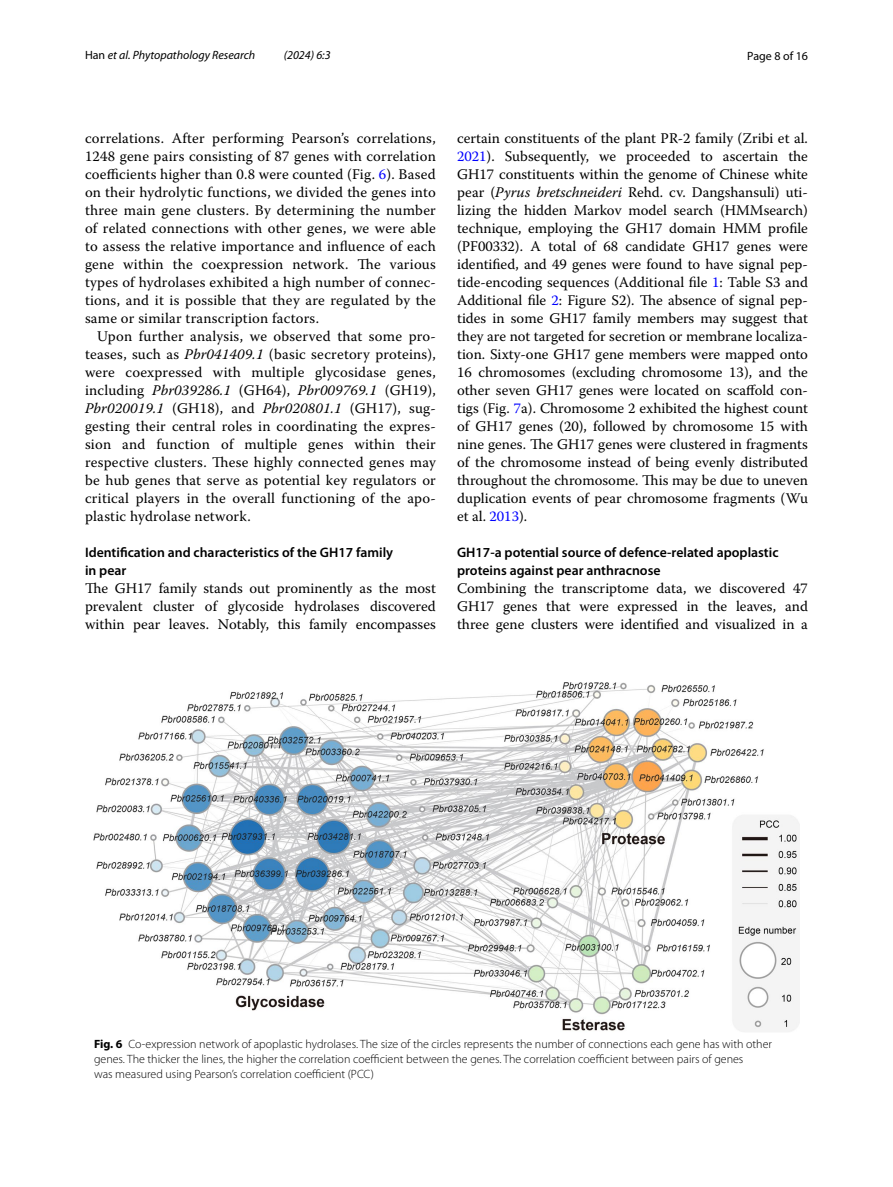
<style>
.page{position:relative;width:893px;height:1187px;background:#fff}
.page>*{position:absolute;margin:0;border:0;box-sizing:border-box;transform-origin:0 0}
.t1{font:14.7px/18px "Warnock Pro";letter-spacing:.005em;color:#000;text-align:justify}
.t2{font:600 13.8px/18px "Myriad Pro";color:#000}
.t3{font:300 12px/15px "Myriad Pro";color:#000}
.t4{font:italic 12px "Myriad Pro";color:#000}
.t5{font:12px "Myriad Pro";color:#000}
.s1{font-style:normal}
.s2{color:#00f}
.s3{font-style:italic}
.s4{font-weight:700}
</style>
<div class="page">
<img style="left:94px;top:682px;width:705px;height:350px">
<p class="t4" style="left:85px;top:48px;width:172px"><span class="s1">Han</span> et al. Phytopathology Research</p>
<p class="t4" style="left:284px;top:48px;width:48px">(2024) 6:3</p>
<p class="t5" style="left:747px;top:48px;width:62px">Page 8 of 16</p>
<p class="t1" style="left:85px;top:128px;width:352px">correlations. After performing Pearson’s correlations, 1248 gene pairs consisting of 87 genes with correlation coefficients higher than 0.8 were counted (Fig. <span class="s2">6</span>). Based on their hydrolytic functions, we divided the genes into three main gene clusters. By determining the number of related connections with other genes, we were able to assess the relative importance and influence of each gene within the coexpression network. The various types of hydrolases exhibited a high number of connec&shy;tions, and it is possible that they are regulated by the same or similar transcription factors.</p>
<p class="t1" style="left:85px;top:326px;width:352px;text-indent:12px">Upon further analysis, we observed that some pro&shy;teases, such as <span class="s3">Pbr041409.1</span> (basic secretory proteins), were coexpressed with multiple glycosidase genes, including <span class="s3">Pbr039286.1</span> (GH64), <span class="s3">Pbr009769.1</span> (GH19), <span class="s3">Pbr020019.1</span> (GH18), and <span class="s3">Pbr020801.1</span> (GH17), sug&shy;gesting their central roles in coordinating the expres&shy;sion and function of multiple genes within their respective clusters. These highly connected genes may be hub genes that serve as potential key regulators or critical players in the overall functioning of the apo&shy;plastic hydrolase network.</p>
<p class="t2" style="left:85px;top:543px;width:310px">Identification and characteristics of the GH17 family in pear</p>
<p class="t1" style="left:85px;top:578px;width:352px">The GH17 family stands out prominently as the most prevalent cluster of glycoside hydrolases discovered within pear leaves. Notably, this family encompasses</p>
<p class="t1" style="left:457px;top:128px;width:352px">certain constituents of the plant PR-2 family (Zribi et al.<br><span class="s2">2021</span>). Subsequently, we proceeded to ascertain the GH17 constituents within the genome of Chinese white pear (<span class="s3">Pyrus bretschneideri</span> Rehd. cv. Dangshansuli) uti&shy;lizing the hidden Markov model search (HMMsearch) technique, employing the GH17 domain HMM profile (PF00332). A total of 68 candidate GH17 genes were identified, and 49 genes were found to have signal pep&shy;tide-encoding sequences (Additional file <span class="s2">1</span>: Table S3 and Additional file <span class="s2">2</span>: Figure S2). The absence of signal pep&shy;tides in some GH17 family members may suggest that they are not targeted for secretion or membrane localiza&shy;tion. Sixty-one GH17 gene members were mapped onto 16 chromosomes (excluding chromosome 13), and the other seven GH17 genes were located on scaffold con&shy;tigs (Fig. <span class="s2">7</span>a). Chromosome 2 exhibited the highest count of GH17 genes (20), followed by chromosome 15 with nine genes. The GH17 genes were clustered in fragments of the chromosome instead of being evenly distributed throughout the chromosome. This may be due to uneven duplication events of pear chromosome fragments (Wu et al. <span class="s2">2013</span>).</p>
<p class="t2" style="left:457px;top:543px;width:323px">GH17‑a potential source of defence‑related apoplastic proteins against pear anthracnose</p>
<p class="t1" style="left:457px;top:578px;width:352px">Combining the transcriptome data, we discovered 47<br>GH17 genes that were expressed in the leaves, and three gene clusters were identified and visualized in a</p>
<p class="t3" style="left:94px;top:1036px;width:679px"><span class="s4">Fig. 6</span> Co-expression network of apoplastic hydrolases. The size of the circles represents the number of connections each gene has with other genes. The thicker the lines, the higher the correlation coefficient between the genes. The correlation coefficient between pairs of genes<br>was measured using Pearson’s correlation coefficient (PCC)</p>
</div>
